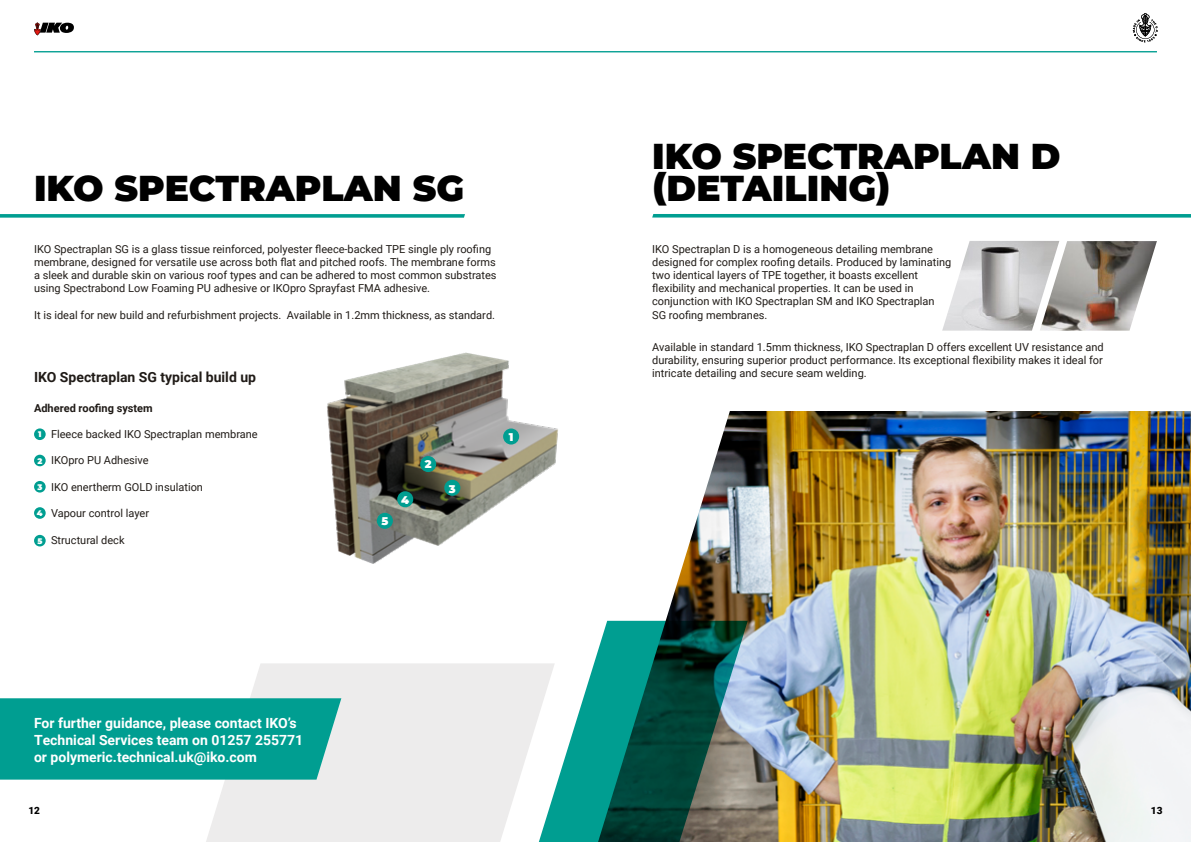
<style>
.page{position:relative;width:1191px;height:842px;background:#fff}
.page>*{position:absolute;margin:0;border:0;box-sizing:border-box;transform-origin:0 0}
.t1{font:900 36px/32px "Montserrat";color:#000}
.t2{font:700 14px/16.8px "Roboto";color:#fff}
.t3{font:700 14px "Roboto";color:#201b17}
.t4{font:900 11.2px "Montserrat";color:#fff}
.t5{font:11px/13.2px "Roboto";color:#201b17}
.t6{font:700 11px "Roboto";color:#201b17}
.t7{font:900 10px "Roboto";color:#000}
.t8{font:900 8.1px "Montserrat";color:#fff}
</style>
<div class="page">
<svg style="left:34px;top:22px;width:40px;height:13px"></svg>
<svg style="left:206px;top:663px;width:325px;height:179px;background:#eeeded"></svg>
<svg style="left:1132px;top:13px;width:25px;height:29px"></svg>
<hr style="left:34px;top:52px;width:1123px;height:1px;background:#009e91">
<svg style="left:0;top:214px;width:465px;height:4px;background:#1ba89c"></svg>
<div style="left:34px;top:428px;width:12px;height:12px;background:#009e91;border-radius:50%"></div>
<div style="left:34px;top:455px;width:12px;height:11px;background:#009e91;border-radius:50%"></div>
<div style="left:34px;top:481px;width:12px;height:12px;background:#009e91;border-radius:50%"></div>
<div style="left:34px;top:507px;width:12px;height:12px;background:#009e91;border-radius:50%"></div>
<div style="left:34px;top:535px;width:12px;height:11px;background:#009e91;border-radius:50%"></div>
<div style="left:0;top:698px;width:341px;height:82px;background:#009e91"></div>
<img style="left:607px;top:411px;width:584px;height:431px">
<svg style="left:652px;top:214px;width:539px;height:4px;background:#1ca89c"></svg>
<img style="left:942px;top:241px;width:97px;height:90px">
<img style="left:1039px;top:241px;width:118px;height:90px">
<svg style="left:531px;top:621px;width:216px;height:221px"></svg>
<img style="left:327px;top:353px;width:300px;height:210px">
<div style="left:503px;top:428px;width:16px;height:16px;background:#009e91;border-radius:50%"></div>
<div style="left:420px;top:456px;width:16px;height:16px;background:#009e91;border-radius:50%"></div>
<div style="left:444px;top:480px;width:16px;height:16px;background:#009e91;border-radius:50%"></div>
<div style="left:397px;top:491px;width:16px;height:16px;background:#009e91;border-radius:50%"></div>
<div style="left:377px;top:513px;width:16px;height:16px;background:#009e91;border-radius:50%"></div>
<h1 class="t1" style="left:34px;top:170px;width:431px">IKO SPECTRAPLAN SG</h1>
<p class="t5" style="left:34px;top:242px;width:464px">IKO Spectraplan SG is a glass tissue reinforced, polyester fleece-backed TPE single ply roofing membrane, designed for versatile use across both flat and pitched roofs. The membrane forms a sleek and durable skin on various roof types and can be adhered to most common substrates using Spectrabond Low Foaming PU adhesive or IKOpro Sprayfast FMA adhesive.</p>
<p class="t5" style="left:34px;top:308px;width:462px">It is ideal for new build and refurbishment projects. Available in 1.2mm thickness, as standard.</p>
<p class="t3" style="left:34px;top:367px;width:224px">IKO Spectraplan SG typical build up</p>
<p class="t6" style="left:34px;top:400px;width:120px">Adhered roofing system</p>
<p class="t5" style="left:51px;top:427px;width:208px">Fleece backed IKO Spectraplan membrane</p>
<p class="t5" style="left:51px;top:453px;width:99px">IKOpro PU Adhesive</p>
<p class="t5" style="left:51px;top:480px;width:153px">IKO enertherm GOLD insulation</p>
<p class="t5" style="left:51px;top:506px;width:100px">Vapour control layer</p>
<p class="t5" style="left:51px;top:533px;width:75px">Structural deck</p>
<p class="t8" style="left:38px;top:428px;width:5px">1</p>
<p class="t8" style="left:37px;top:455px;width:6px">2</p>
<p class="t8" style="left:37px;top:481px;width:6px">3</p>
<p class="t8" style="left:37px;top:507px;width:7px">4</p>
<p class="t8" style="left:37px;top:535px;width:7px">5</p>
<p class="t4" style="left:381px;top:512px;width:8px">5</p>
<p class="t4" style="left:401px;top:492px;width:9px">4</p>
<p class="t4" style="left:425px;top:456px;width:8px">2</p>
<p class="t4" style="left:449px;top:480px;width:8px">3</p>
<p class="t4" style="left:509px;top:429px;width:6px">1</p>
<p class="t2" style="left:34px;top:714px;width:271px">For further guidance, please contact IKO’s<br>Technical Services team on 01257 255771 or polymeric.technical.uk@iko.com</p>
<p class="t7" style="left:28px;top:803px;width:13px">12</p>
<h1 class="t1" style="left:652px;top:138px;width:410px">IKO SPECTRAPLAN D (DETAILING)</h1>
<p class="t5" style="left:652px;top:242px;width:301px">IKO Spectraplan D is a homogeneous detailing membrane designed for complex roofing details. Produced by laminating two identical layers of TPE together, it boasts excellent flexibility and mechanical properties. It can be used in conjunction with IKO Spectraplan SM and IKO Spectraplan SG roofing membranes.</p>
<p class="t5" style="left:652px;top:340px;width:453px;text-align:justify">Available in standard 1.5mm thickness, IKO Spectraplan D offers excellent UV resistance and durability, ensuring superior product performance. Its exceptional flexibility makes it ideal for intricate detailing and secure seam welding.</p>
<p class="t7" style="left:1150px;top:803px;width:13px">13</p>
</div>
